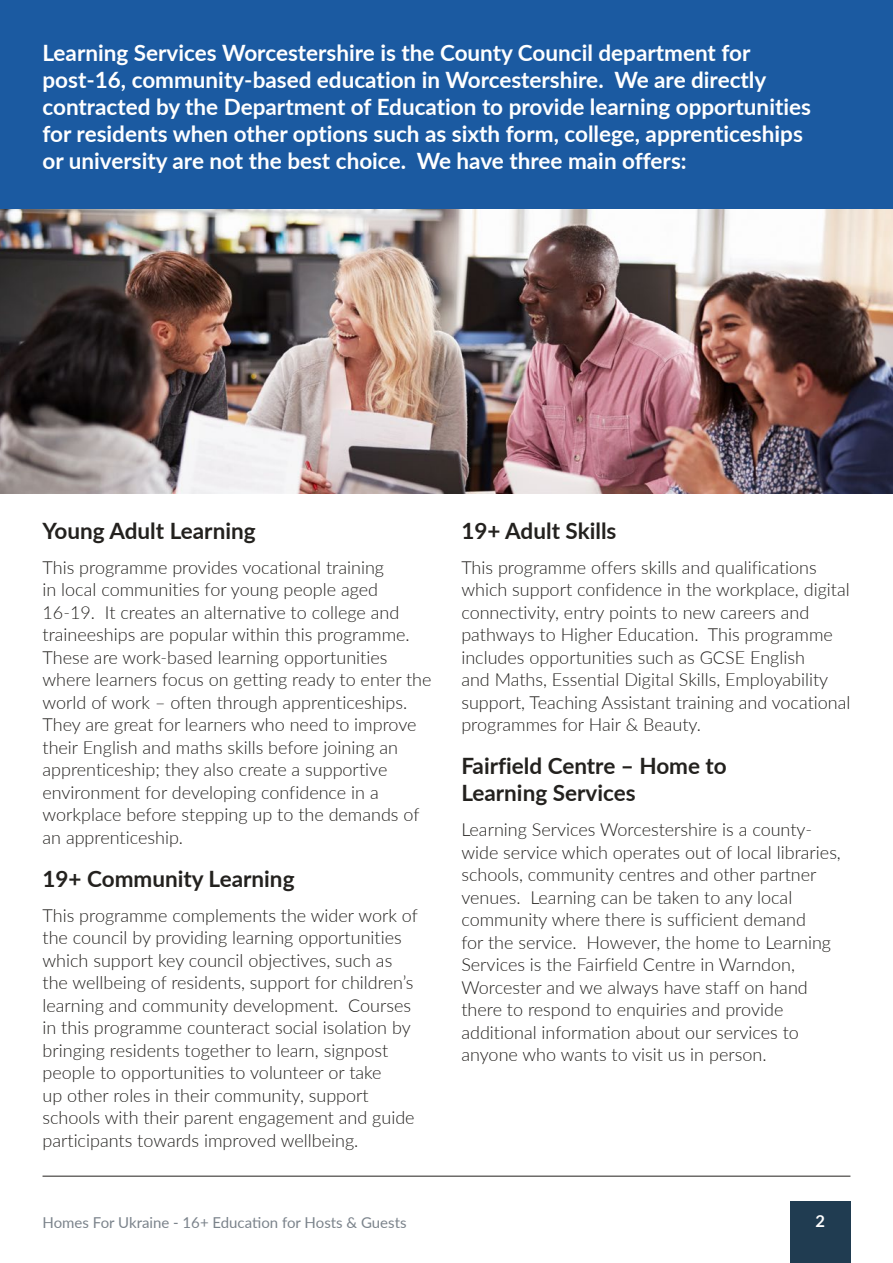
<style>
.page{position:relative;width:893px;height:1263px;background:#fff}
.page>*{position:absolute;margin:0;border:0;box-sizing:border-box;transform-origin:0 0}
.Paragraph_Text__P{font:700 22.5px/27px "Lato";color:#fff}
.Third_Level_Heading{font:700 22.5px/27px "Lato";color:#23211e}
.Paragraph_Text__P-2{font:300 18px/22.5px "Lato";color:#23211e}
.t1{font:700 16.5px "Lato";color:#fff}
.t2{font:15px "Lato";color:#7b838b}
</style>
<div class="page">
<div style="left:0;top:0;width:893px;height:417px;background:#1b5aa1"></div>
<img style="left:0;top:210px;width:893px;height:283px">
<hr style="left:43px;top:1176px;width:807px;height:1px;background:#23211e">
<div style="left:790px;top:1201px;width:60px;height:62px;background:#203c51"></div>
<p class="Paragraph_Text__P" style="left:43px;top:38px;width:770px">Learning Services Worcestershire is the County Council department for post-16, community-based education in Worcestershire. We are directly contracted by the Department of Education to provide learning opportunities for residents when other options such as sixth form, college, apprenticeships or university are not the best choice. We have three main offers:</p>
<h3 class="Third_Level_Heading" style="left:43px;top:516px;width:215px">Young Adult Learning</h3>
<p class="Paragraph_Text__P-2" style="left:43px;top:555px;width:391px">This programme provides vocational training<br>in local communities for young people aged 16-19. It creates an alternative to college and traineeships are popular within this programme.<br>These are work-based learning opportunities where learners focus on getting ready to enter the world of work – often through apprenticeships.<br>They are great for learners who need to improve their English and maths skills before joining an apprenticeship; they also create a supportive environment for developing confidence in a workplace before stepping up to the demands of an apprenticeship.</p>
<h3 class="Third_Level_Heading" style="left:43px;top:864px;width:254px">19+ Community Learning</h3>
<p class="Paragraph_Text__P-2" style="left:43px;top:903px;width:377px">This programme complements the wider work of the council by providing learning opportunities which support key council objectives, such as the wellbeing of residents, support for children’s learning and community development. Courses in this programme counteract social isolation by bringing residents together to learn, signpost people to opportunities to volunteer or take<br>up other roles in their community, support schools with their parent engagement and guide participants towards improved wellbeing.</p>
<h3 class="Third_Level_Heading" style="left:461px;top:516px;width:157px">19+ Adult Skills</h3>
<p class="Paragraph_Text__P-2" style="left:461px;top:555px;width:391px">This programme offers skills and qualifications which support confidence in the workplace, digital connectivity, entry points to new careers and pathways to Higher Education. This programme includes opportunities such as GCSE English<br>and Maths, Essential Digital Skills, Employability support, Teaching Assistant training and vocational programmes for Hair &amp; Beauty.</p>
<h3 class="Third_Level_Heading" style="left:461px;top:751px;width:267px">Fairfield Centre – Home to<br>Learning Services</h3>
<p class="Paragraph_Text__P-2" style="left:461px;top:818px;width:381px">Learning Services Worcestershire is a county&shy;wide service which operates out of local libraries, schools, community centres and other partner venues. Learning can be taken to any local community where there is sufficient demand<br>for the service. However, the home to Learning Services is the Fairfield Centre in Warndon, Worcester and we always have staff on hand there to respond to enquiries and provide additional information about our services to anyone who wants to visit us in person.</p>
<p class="t2" style="left:43px;top:1212px;width:366px">Homes For Ukraine - 16+ Education for Hosts &amp; Guests</p>
<p class="t1" style="left:815px;top:1209px;width:11px">2</p>
</div>
